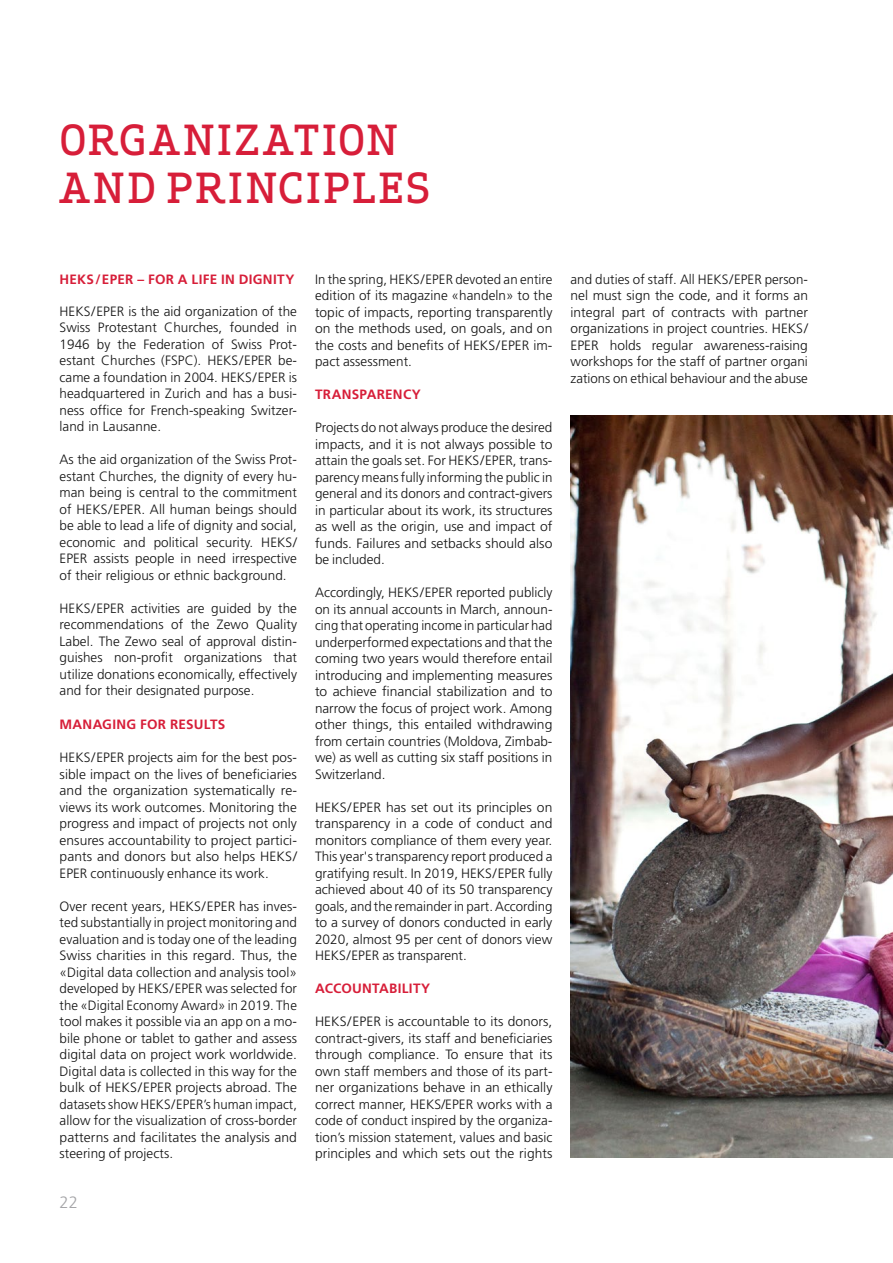
<style>
.page{position:relative;width:893px;height:1263px;background:#fff}
.page>*{position:absolute;margin:0;border:0;box-sizing:border-box;transform-origin:0 0}
.t1{font:500 40.5px/48px "Apex Serif";letter-spacing:.065em;color:#d71e39}
.t2{font:300 16.5px "Frutiger LT";color:#a5a5a8}
.t3{font:300 13.5px/16.5px "Frutiger LT";letter-spacing:.005em;color:#121212;text-align:justify}
.t4{font:700 13.5px "Frutiger LT";letter-spacing:.02em;color:#d71e39}
</style>
<div class="page">
<img style="left:570px;top:416px;width:323px;height:742px">
<h1 class="t1" style="left:60px;top:115px;width:261px">ORGANIZATION<br>AND PRIN</h1>
<h1 class="t1" style="left:278px;top:163px;width:53px">CIPLE</h1>
<h1 class="t1" style="left:406px;top:163px;width:26px">S</h1>
<p class="t4" style="left:60px;top:271px;width:236px">HEKS/EPER – FOR A LIFE IN DIGNITY</p>
<p class="t3" style="left:60px;top:303px;width:239px">HEKS/EPER is the aid organization of the Swiss Protestant Churches, founded in 1946 by the Federation of Swiss Prot&shy;estant Churches (FSPC). HEKS/EPER be&shy;came a foundation in 2004. HEKS/EPER is headquartered in Zurich and has a busi&shy;ness office for French-speaking Switzer&shy;land in Lausanne.</p>
<p class="t3" style="left:60px;top:452px;width:239px">As the aid organization of the Swiss Prot&shy;estant Churches, the dignity of every hu&shy;man being is central to the commitment of HEKS/EPER. All human beings should be able to lead a life of dignity and social, economic and political security. HEKS/ EPER assists people in need irrespective of their religious or ethnic background.</p>
<p class="t3" style="left:60px;top:600px;width:239px">HEKS/EPER activities are guided by the recommendations of the Zewo Quality Label. The Zewo seal of approval distin&shy;guishes non-profit organizations that utilize donations economically, effectively and for their designated purpose.</p>
<p class="t4" style="left:60px;top:716px;width:23px">MANAGING</p>
<p class="t4" style="left:140px;top:716px;width:10px">FOR</p>
<p class="t4" style="left:170px;top:716px;width:9px">RESULTS</p>
<p class="t3" style="left:60px;top:749px;width:239px">HEKS/EPER projects aim for the best pos&shy;sible impact on the lives of beneficiaries and the organization systematically re&shy;views its work outcomes. Monitoring the progress and impact of projects not only ensures accountability to project partici&shy;pants and donors but also helps HEKS/ EPER continuously enhance its work.</p>
<p class="t3" style="left:60px;top:898px;width:239px">Over recent years, HEKS/EPER has inves&shy;ted substantially in project monitoring and evaluation and is today one of the leading Swiss charities in this regard. Thus, the «Digital data collection and analysis tool» developed by HEKS/EPER was selected for the «Digital Economy Award» in 2019. The tool makes it possible via an app on a mo&shy;bile phone or tablet to gather and assess digital data on project work worldwide.<br>Digital data is collected in this way for the bulk of HEKS/EPER projects abroad. The datasets show HEKS/EPER’s human impact, allow for the visualization of cross-border patterns and facilitates the analysis and steering of projects.</p>
<p class="t2" style="left:60px;top:1192px;width:20px">22</p>
<p class="t3" style="left:315px;top:271px;width:239px">In the spring, HEKS/EPER devoted an entire edition of its magazine «handeln» to the topic of impacts, reporting transparently on the methods used, on goals, and on the costs and benefits of HEKS/EPER im&shy;pact assessment.</p>
<p class="t4" style="left:315px;top:386px;width:18px">TRANSPARENCY</p>
<p class="t3" style="left:315px;top:419px;width:239px">Projects do not always produce the desired impacts, and it is not always possible to attain the goals set. For HEKS/EPER, trans&shy;parency means fully informing the public in general and its donors and contract-givers in particular about its work, its structures as well as the origin, use and impact of funds. Failures and setbacks should also be included.</p>
<p class="t3" style="left:315px;top:584px;width:239px">Accordingly, HEKS/EPER reported publicly on its annual accounts in March, announ&shy;cing that operating income in particular had underperformed expectations and that the coming two years would therefore entail introducing and implementing measures to achieve financial stabilization and to narrow the focus of project work. Among other things, this entailed withdrawing from certain countries (Moldova, Zimbab&shy;we) as well as cutting six staff positions in Switzerland.</p>
<p class="t3" style="left:315px;top:799px;width:239px">HEKS/EPER has set out its principles on transparency in a code of conduct and monitors compliance of them every year.<br>This year's transparency report produced a gratifying result. In 2019, HEKS/EPER fully achieved about 40 of its 50 transparency goals, and the remainder in part. According to a survey of donors conducted in early 2020, almost 95 per cent of donors view HEKS/EPER as transparent.</p>
<p class="t4" style="left:315px;top:980px;width:19px">ACCOUNTABILITY</p>
<p class="t3" style="left:315px;top:1013px;width:239px">HEKS/EPER is accountable to its donors, contract-givers, its staff and beneficiaries through compliance. To ensure that its own staff members and those of its part&shy;ner organizations behave in an ethically correct manner, HEKS/EPER works with a code of conduct inspired by the organiza&shy;tion’s mission statement, values and basic principles and which sets out the rights</p>
<p class="t3" style="left:570px;top:271px;width:239px">and duties of staff. All HEKS/EPER person&shy;nel must sign the code, and it forms an integral part of contracts with partner organizations in project countries. HEKS/ EPER holds regular awareness-raising workshops for the staff of partner organi zations on ethical behaviour and the abuse</p>
</div>
